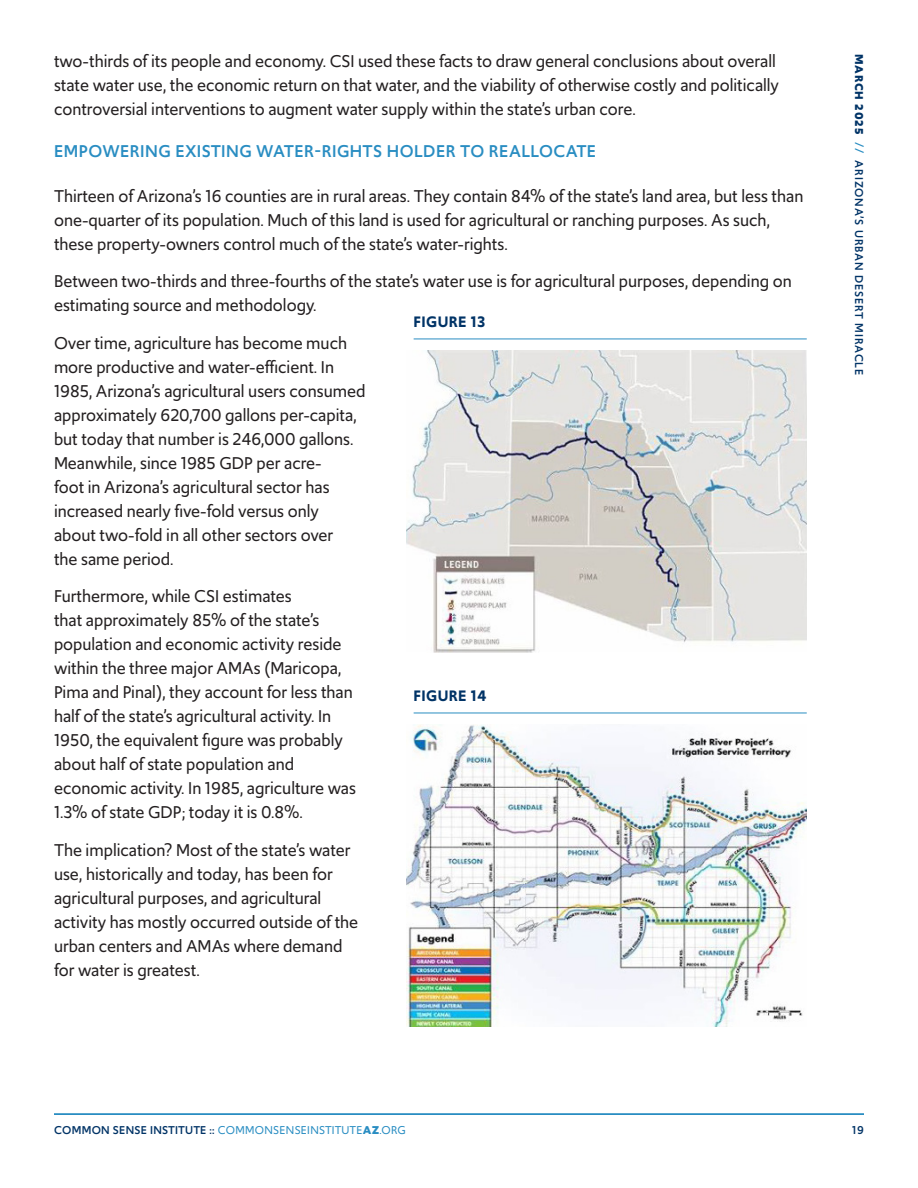
<style>
.page{position:relative;width:918px;height:1188px;background:#fff}
.page>*{position:absolute;margin:0;border:0;box-sizing:border-box;transform-origin:0 0}
.t1{font:18px/24px "Upgrade";color:#231f20}
.t2{font:500 18px "Upgrade";letter-spacing:.025em;color:#298dc2}
.Figure_Label{font:600 16.05px "Upgrade";letter-spacing:.025em;color:#036}
.t3{font:12px "Upgrade";letter-spacing:.025em;color:#298dc2}
.t4{font:500 12px "Upgrade";letter-spacing:.075em;color:#036}
.s1{font-weight:700}
.s2{color:#298dc2}
.s3{font-weight:500;color:#036}
</style>
<div class="page">
<hr style="left:54px;top:1113px;width:810px;height:2px;background:#298dc2">
<hr style="left:414px;top:339px;width:393px;height:1px;background:#298dc2">
<img style="left:407px;top:351px;width:400px;height:302px">
<hr style="left:414px;top:713px;width:393px;height:1px;background:#298dc2">
<img style="left:407px;top:725px;width:400px;height:302px">
<p class="t1" style="left:54px;top:49px;width:727px">two-thirds of its people and economy. CSI used these facts to draw general conclusions about overall state water use, the economic return on that water, and the viability of otherwise costly and politically controversial interventions to augment water supply within the state’s urban core.</p>
<p class="t2" style="left:54px;top:140px;width:544px">EMPOWERING EXISTING WATER-RIGHTS HOLDER TO REALLOCATE</p>
<p class="t1" style="left:54px;top:184px;width:751px">Thirteen of Arizona’s 16 counties are in rural areas. They contain 84% of the state’s land area, but less than one-quarter of its population. Much of this land is used for agricultural or ranching purposes. As such, these property-owners control much of the state’s water-rights.</p>
<p class="t1" style="left:54px;top:269px;width:739px">Between two-thirds and three-fourths of the state’s water use is for agricultural purposes, depending on estimating source and methodology.</p>
<p class="t1" style="left:54px;top:331px;width:313px">Over time, agriculture has become much more productive and water-efficient. In 1985, Arizona’s agricultural users consumed approximately 620,700 gallons per-capita, but today that number is 246,000 gallons.<br>Meanwhile, since 1985 GDP per acre-<br>foot in Arizona’s agricultural sector has increased nearly five-fold versus only<br>about two-fold in all other sectors over<br>the same period.</p>
<p class="t1" style="left:54px;top:584px;width:304px">Furthermore, while CSI estimates<br>that approximately 85% of the state’s population and economic activity reside within the three major AMAs (Maricopa, Pima and Pinal), they account for less than half of the state’s agricultural activity. In 1950, the equivalent figure was probably about half of state population and economic activity. In 1985, agriculture was 1.3% of state GDP; today it is 0.8%.</p>
<p class="t1" style="left:54px;top:838px;width:306px">The implication? Most of the state’s water use, historically and today, has been for agricultural purposes, and agricultural activity has mostly occurred outside of the urban centers and AMAs where demand for water is greatest.</p>
<p class="Figure_Label" style="left:414px;top:311px;width:73px">FIGURE 13</p>
<p class="Figure_Label" style="left:414px;top:685px;width:74px">FIGURE 14</p>
<p class="t4" style="left:867px;top:54px;width:323px;rotate:90deg"><span class="s1">MARCH 2025</span> <span class="s2">//</span> ARIZONA’S URBAN DESERT MIRACLE</p>
<p class="t3" style="left:54px;top:1122px;width:353px"><span class="s3">COMMON SENSE INSTITUTE ::</span> COMMONSENSEINSTITUTE<span class="s1">AZ</span>.ORG</p>
<p class="t4" style="left:852px;top:1122px;width:13px">19</p>
</div>
